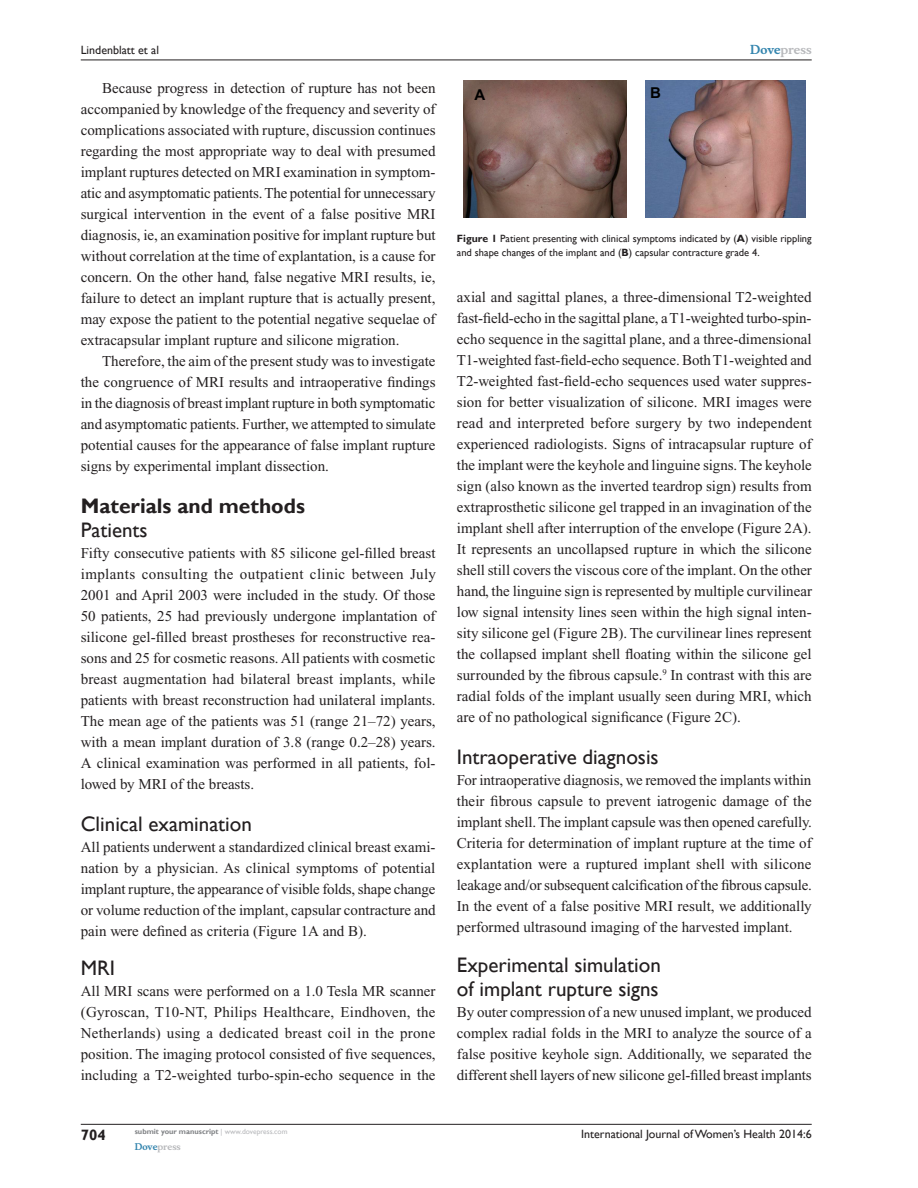
<style>
.page{position:relative;width:918px;height:1188px;background:#fff}
.page>*{position:absolute;margin:0;border:0;box-sizing:border-box;transform-origin:0 0}
.H2-after-H1{font:21px/24px "Gill Sans";color:#231f20}
.t1{font:700 21px "Gill Sans";color:#231f20}
.TxF{font:15px/21px "Times New Roman";color:#231f20;text-align:justify}
.Tx{font:15px/21px "Times New Roman";color:#231f20;text-align:justify}
.RunFolio-V{font:700 15px "Gill Sans";color:#231f20}
.t2{font:700 15px "Arial";color:#000}
.RunF-V{font:12px "Gill Sans";color:#231f20}
.RunH-V{font:12px "Gill Sans";color:#231f20}
.RunH-Brand-V{font:700 12px "Musee";color:#b8b9bc}
.FC{font:10.5px/13.5px "Gill Sans";color:#231f20}
.RunF-Brand-V{font:700 9px "Musee";color:#b8b9bc}
.RunF-SubmityourMS-V{font:700 7.5px "Gill Sans";color:#808285}
.s1{color:#3485ae}
.s2{font-weight:700}
.s3{font-weight:400;color:#b8b9bc}
</style>
<div class="page">
<img style="left:463px;top:81px;width:163px;height:136px">
<img style="left:645px;top:81px;width:160px;height:136px">
<hr style="left:81px;top:1124px;width:731px;height:1px;background:#231f20">
<hr style="left:81px;top:60px;width:731px;height:1px;background:#231f20">
<p class="RunH-V" style="left:81px;top:43px;width:80px">Lindenblatt et al</p>
<p class="Tx" style="left:81px;top:77px;width:356px;text-indent:21px">Because progress in detection of rupture has not been accompanied by knowledge of the frequency and severity of complications associated with rupture, discussion continues regarding the most appropriate way to deal with presumed implant ruptures detected on MRI examination in symptom&shy;atic and asymptomatic patients. The potential for unnecessary surgical intervention in the event of a false positive MRI diagnosis, ie, an examination positive for implant rupture but without correlation at the time of explantation, is a cause for concern. On the other hand, false negative MRI results, ie, failure to detect an implant rupture that is actually present, may expose the patient to the potential negative sequelae of extracapsular implant rupture and silicone migration.</p>
<p class="Tx" style="left:81px;top:350px;width:357px;text-indent:21px">Therefore, the aim of the present study was to investigate the congruence of MRI results and intraoperative findings in the diagnosis of breast implant rupture in both symptomatic and asymptomatic patients. Further, we attempted to simulate potential causes for the appearance of false implant rupture signs by experimental implant dissection.</p>
<h1 class="t1" style="left:81px;top:493px;width:226px">Materials and methods</h1>
<p class="H2-after-H1" style="left:81px;top:518px;width:68px">Patients</p>
<p class="TxF" style="left:81px;top:542px;width:357px">Fifty consecutive patients with 85 silicone gel-filled breast implants consulting the outpatient clinic between July 2001 and April 2003 were included in the study. Of those 50 patients, 25 had previously undergone implantation of silicone gel-filled breast prostheses for reconstructive rea&shy;sons and 25 for cosmetic reasons. All patients with cosmetic breast augmentation had bilateral breast implants, while patients with breast reconstruction had unilateral implants.<br>The mean age of the patients was 51 (range 21–72) years, with a mean implant duration of 3.8 (range 0.2–28) years.<br>A clinical examination was performed in all patients, fol&shy;lowed by MRI of the breasts.</p>
<h2 class="H2-after-H1" style="left:81px;top:812px;width:173px">Clinical examination</h2>
<p class="TxF" style="left:81px;top:836px;width:356px">All patients underwent a standardized clinical breast exami&shy;nation by a physician. As clinical symptoms of potential implant rupture, the appearance of visible folds, shape change or volume reduction of the implant, capsular contracture and pain were defined as criteria (Figure 1A and B).</p>
<h2 class="H2-after-H1" style="left:81px;top:956px;width:36px">MRI</h2>
<p class="TxF" style="left:81px;top:980px;width:356px">All MRI scans were performed on a 1.0 Tesla MR scanner (Gyroscan, T10-NT, Philips Healthcare, Eindhoven, the Netherlands) using a dedicated breast coil in the prone position. The imaging protocol consisted of five sequences, including a T2-weighted turbo-spin-echo sequence in the</p>
<p class="t2" style="left:475px;top:86px;width:12px">A</p>
<p class="t2" style="left:650px;top:84px;width:12px">B</p>
<p class="RunH-Brand-V" style="left:750px;top:43px;width:63px"><span class="s1">Dove</span>press</p>
<p class="FC" style="left:457px;top:232px;width:356px"><span class="s2">Figure 1</span> Patient presenting with clinical symptoms indicated by (<span class="s2">A</span>) visible rippling and shape changes of the implant and (<span class="s2">B</span>) capsular contracture grade 4.</p>
<p class="TxF" style="left:457px;top:287px;width:357px">axial and sagittal planes, a three-dimensional T2-weighted fast-field-echo in the sagittal plane, a T1-weighted turbo-spin&shy;echo sequence in the sagittal plane, and a three-dimensional T1-weighted fast-field-echo sequence. Both T1-weighted and T2-weighted fast-field-echo sequences used water suppres&shy;sion for better visualization of silicone. MRI images were read and interpreted before surgery by two independent experienced radiologists. Signs of intracapsular rupture of the implant were the keyhole and linguine signs. The keyhole sign (also known as the inverted teardrop sign) results from extraprosthetic silicone gel trapped in an invagination of the implant shell after interruption of the envelope (Figure 2A).<br>It represents an uncollapsed rupture in which the silicone shell still covers the viscous core of the implant. On the other hand, the linguine sign is represented by multiple curvilinear low signal intensity lines seen within the high signal inten&shy;sity silicone gel (Figure 2B). The curvilinear lines represent the collapsed implant shell floating within the silicone gel surrounded by the fibrous capsule.<sup>9</sup> In contrast with this are radial folds of the implant usually seen during MRI, which are of no pathological significance (Figure 2C).</p>
<h2 class="H2-after-H1" style="left:457px;top:746px;width:203px">Intraoperative diagnosis</h2>
<p class="TxF" style="left:457px;top:770px;width:357px">For intraoperative diagnosis, we removed the implants within their fibrous capsule to prevent iatrogenic damage of the implant shell. The implant capsule was then opened carefully.<br>Criteria for determination of implant rupture at the time of explantation were a ruptured implant shell with silicone leakage and/or subsequent calcification of the fibrous capsule.<br>In the event of a false positive MRI result, we additionally performed ultrasound imaging of the harvested implant.</p>
<h2 class="H2-after-H1" style="left:457px;top:953px;width:206px">Experimental simulation of implant rupture signs</h2>
<p class="TxF" style="left:457px;top:1001px;width:356px">By outer compression of a new unused implant, we produced complex radial folds in the MRI to analyze the source of a false positive keyhole sign. Additionally, we separated the different shell layers of new silicone gel-filled breast implants</p>
<p class="RunFolio-V" style="left:81px;top:1126px;width:26px">704</p>
<p class="RunF-SubmityourMS-V" style="left:135px;top:1127px;width:154px">submit your manuscript <span class="s3">| www.dovepress.com</span></p>
<p class="RunF-Brand-V" style="left:135px;top:1141px;width:48px"><span class="s1">Dove</span>press</p>
<p class="RunF-V" style="left:581px;top:1127px;width:232px">International Journal of Women’s Health 2014:6</p>
</div>
